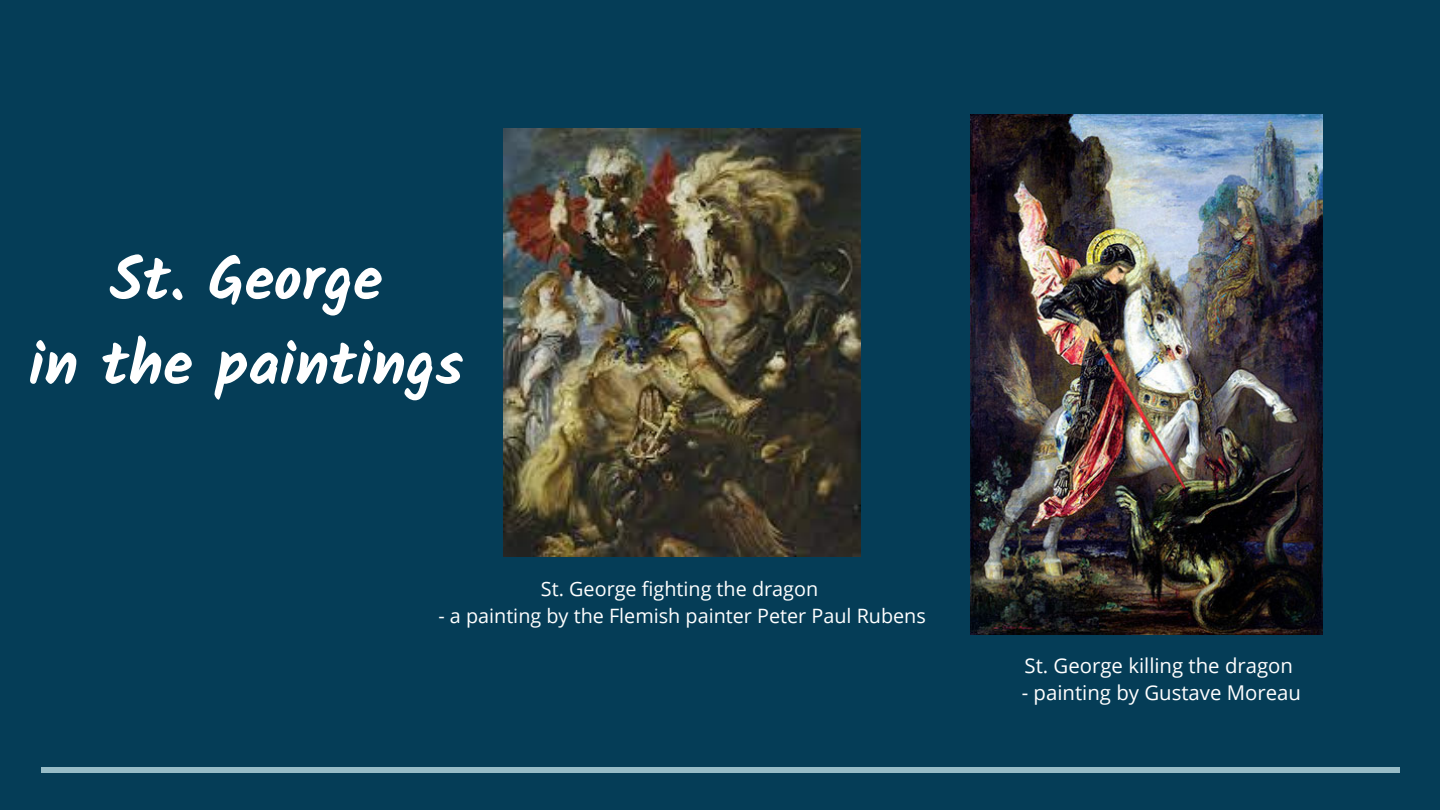
<style>
.page{position:relative;width:1440px;height:810px;background:#053d57}
.page>*{position:absolute;margin:0;border:0;box-sizing:border-box;transform-origin:0 0}
.t1{font:700 60.7px "Kalam";color:#fff}
.t2{font:20.4px "Open Sans";color:#fff}
.t3{font:19.8px "Open Sans";color:#fff}
</style>
<div class="page">
<div style="left:41px;top:767px;width:1359px;height:6px;background:#97bcc7"></div>
<img style="left:971px;top:114px;width:352px;height:520px">
<img style="left:504px;top:128px;width:357px;height:429px">
<p class="t1" style="left:110px;top:243px;width:274px">St. George</p>
<p class="t1" style="left:29px;top:328px;width:436px">in the paintings</p>
<p class="t3" style="left:541px;top:575px;width:279px">St. George fighting the dragon</p>
<p class="t3" style="left:438px;top:602px;width:489px">- a painting by the Flemish painter Peter Paul Rubens</p>
<p class="t2" style="left:1025px;top:651px;width:270px">St. George killing the dragon</p>
<p class="t2" style="left:1022px;top:679px;width:281px">- painting by Gustave Moreau</p>
</div>
